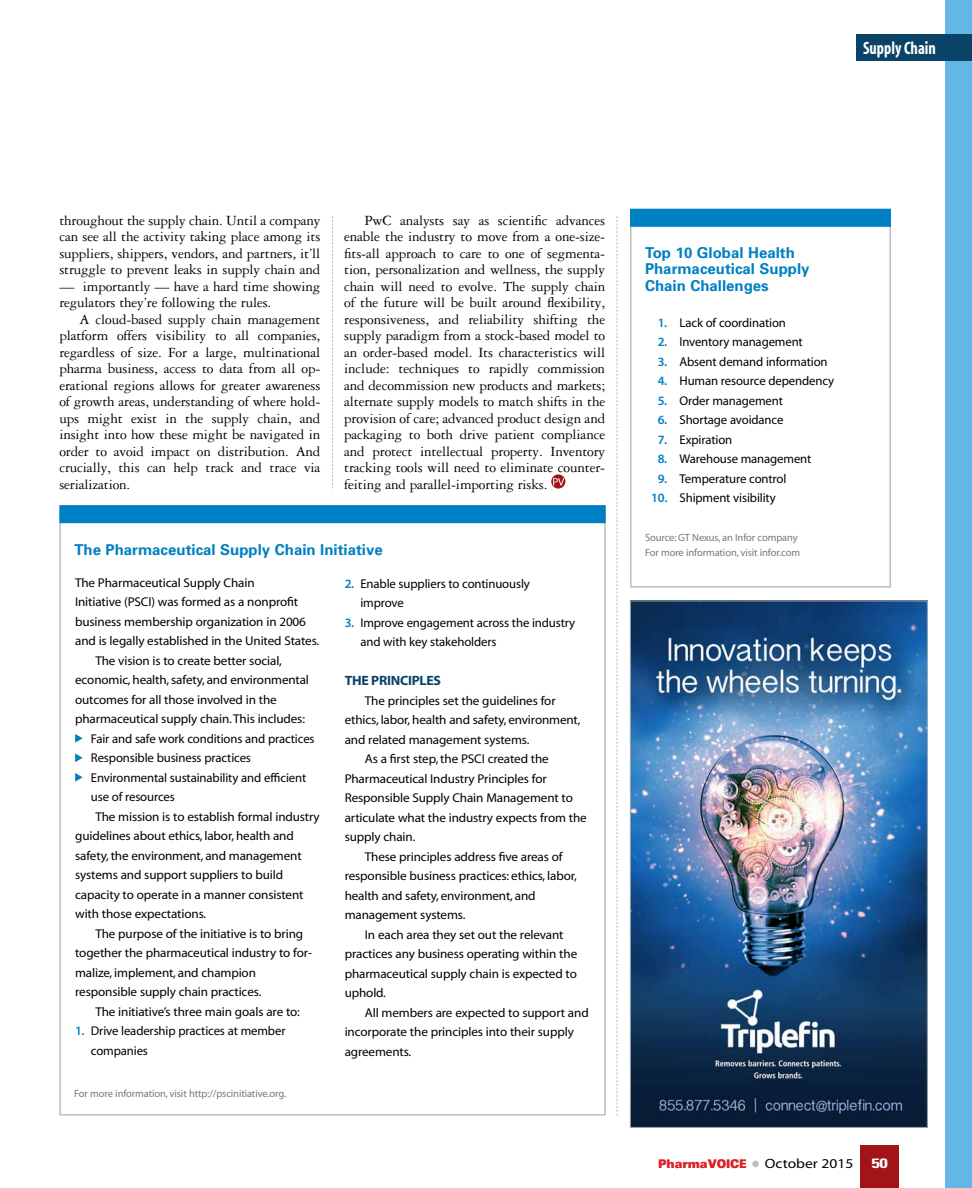
<style>
.page{position:relative;width:972px;height:1188px;background:#fff}
.page>*{position:absolute;margin:0;border:0;box-sizing:border-box;transform-origin:0 0}
.t1{font:18px "Myriad MM 700 300";color:#fff;scale:.9 1}
.t2{font:15px/16.5px "Garamond Three";letter-spacing:-.01em;color:#000;text-align:justify}
.t3{font:700 15px/16.5px "Univers";color:#0080c2}
.t4{font:13.5px "Myriad MM 700 600";letter-spacing:-.02em;color:#094368}
.t5{font:700 condensed 13.5px "Univers";color:#fff;scale:1.4 1}
.t6{font:12.75px/19.5px "Myriad MM 400 600";letter-spacing:-.01em;color:#000}
.t7{font:900 expanded 12px "Univers";letter-spacing:-.01em;color:#da2128;scale:.75 1}
.t8{font:10.5px/15px "Myriad MM 400 600";letter-spacing:-.01em;color:#77787b}
.s1{font-family:"Myriad MM 565 600";color:#0080c2}
.s2{color:#bcbec0}
.s3{font-family:"Myriad MM 400 600";font-weight:400;font-stretch:normal;font-size:13.5px;color:#000}
</style>
<div class="page">
<div style="left:860px;top:1145px;width:39px;height:43px;background:#a31418"></div>
<div style="left:946px;top:0;width:26px;height:1188px;background:#63b7e6"></div>
<svg style="left:332px;top:216px;width:1px;height:273px"></svg>
<svg style="left:617px;top:216px;width:1px;height:900px"></svg>
<img style="left:632px;top:603px;width:294px;height:523px">
<div style="left:630px;top:601px;width:298px;height:527px;border:1px solid #a7a9ac"></div>
<div style="left:630px;top:209px;width:261px;height:379px;border:2px solid #bcbec0"></div>
<div style="left:630px;top:209px;width:261px;height:18px;background:#0080c4"></div>
<div style="left:59px;top:505px;width:547px;height:18px;background:#0080c4"></div>
<svg style="left:75px;top:734px;width:8px;height:9px"></svg>
<svg style="left:75px;top:753px;width:8px;height:9px"></svg>
<svg style="left:75px;top:773px;width:8px;height:9px"></svg>
<div style="left:857px;top:34px;width:115px;height:26px;background:#094368"></div>
<svg style="left:551px;top:474px;width:14px;height:15px"></svg>
<svg style="left:553px;top:478px;width:11px;height:7px"></svg>
<h1 class="t1" style="left:863px;top:39px;width:82px">Supply Chain</h1>
<p class="t2" style="left:59px;top:212px;width:263px">throughout the supply chain. Until a company can see all the activity taking place among its suppliers, shippers, vendors, and partners, it’ll struggle to prevent leaks in supply chain and</p>
<p class="t2" style="left:59px;top:278px;width:263px">— importantly — have a hard time showing regulators they’re following the rules.</p>
<p class="t2" style="left:59px;top:311px;width:263px;text-indent:20px">A cloud-based supply chain management platform offers visibility to all companies, regardless of size. For a large, multinational pharma business, access to data from all op&shy;erational regions allows for greater awareness of growth areas, understanding of where hold&shy;ups might exist in the supply chain, and insight into how these might be navigated in order to avoid impact on distribution. And crucially, this can help track and trace via serialization.</p>
<p class="t2" style="left:344px;top:212px;width:263px;text-indent:20px">PwC analysts say as scientific advances enable the industry to move from a one-size&shy;fits-all approach to care to one of segmenta&shy;tion, personalization and wellness, the supply chain will need to evolve. The supply chain of the future will be built around flexibility, responsiveness, and reliability shifting the supply paradigm from a stock-based model to an order-based model. Its characteristics will include: techniques to rapidly commission and decommission new products and markets; alternate supply models to match shifts in the provision of care; advanced product design and packaging to both drive patient compliance and protect intellectual property. Inventory tracking tools will need to eliminate counter&shy;feiting and parallel-importing risks.</p>
<p class="t3" style="left:74px;top:540px;width:310px">The Pharmaceutical Supply Chain Initiative</p>
<p class="t6" style="left:75px;top:573px;width:181px">The Pharmaceutical Supply Chain</p>
<p class="t6" style="left:75px;top:593px;width:225px">Initiative (PSCI) was formed as a nonprofit</p>
<p class="t6" style="left:75px;top:612px;width:232px">business membership organization in 2006</p>
<p class="t6" style="left:75px;top:632px;width:246px">and is legally established in the United States.</p>
<p class="t6" style="left:95px;top:651px;width:188px">The vision is to create better social,</p>
<p class="t6" style="left:75px;top:671px;width:235px">economic, health, safety, and environmental</p>
<p class="t6" style="left:75px;top:690px;width:203px">outcomes for all those involved in the</p>
<p class="t6" style="left:75px;top:710px;width:231px">pharmaceutical supply chain. This includes:</p>
<p class="t6" style="left:91px;top:729px;width:225px">Fair and safe work conditions and practices</p>
<p class="t6" style="left:91px;top:749px;width:162px">Responsible business practices</p>
<p class="t6" style="left:91px;top:768px;width:217px">Environmental sustainability and efficient</p>
<p class="t6" style="left:91px;top:788px;width:85px">use of resources</p>
<p class="t6" style="left:95px;top:807px;width:226px">The mission is to establish formal industry</p>
<p class="t6" style="left:75px;top:827px;width:220px">guidelines about ethics, labor, health and</p>
<p class="t6" style="left:75px;top:846px;width:228px">safety, the environment, and management</p>
<p class="t6" style="left:75px;top:866px;width:209px">systems and support suppliers to build</p>
<p class="t6" style="left:75px;top:885px;width:230px">capacity to operate in a manner consistent</p>
<p class="t6" style="left:75px;top:905px;width:133px">with those expectations.</p>
<p class="t6" style="left:95px;top:924px;width:209px">The purpose of the initiative is to bring</p>
<p class="t6" style="left:75px;top:944px;width:238px">together the pharmaceutical industry to for-</p>
<p class="t6" style="left:75px;top:963px;width:182px">malize, implement, and champion</p>
<p class="t6" style="left:75px;top:983px;width:188px">responsible supply chain practices.</p>
<p class="t6" style="left:95px;top:1002px;width:206px">The initiative’s three main goals are to:</p>
<p class="t6" style="left:91px;top:1022px;width:196px;text-indent:-16px"><span class="s1">1.</span> Drive leadership practices at member companies</p>
<p class="t6" style="left:360px;top:574px;width:171px;text-indent:-16px"><span class="s1">2.</span> Enable suppliers to continuously improve</p>
<p class="t6" style="left:360px;top:613px;width:216px;text-indent:-16px"><span class="s1">3.</span> Improve engagement across the industry and with key stakeholders</p>
<p class="t4" style="left:345px;top:674px;width:98px">THE PRINCIPLES</p>
<p class="t6" style="left:365px;top:691px;width:192px">The principles set the guidelines for</p>
<p class="t6" style="left:345px;top:711px;width:237px">ethics, labor, health and safety, environment,</p>
<p class="t6" style="left:345px;top:730px;width:186px">and related management systems.</p>
<p class="t6" style="left:365px;top:750px;width:185px">As a first step, the PSCI created the</p>
<p class="t6" style="left:345px;top:769px;width:204px">Pharmaceutical Industry Principles for</p>
<p class="t6" style="left:345px;top:789px;width:230px">Responsible Supply Chain Management to</p>
<p class="t6" style="left:345px;top:808px;width:244px">articulate what the industry expects from the</p>
<p class="t6" style="left:345px;top:828px;width:72px">supply chain.</p>
<p class="t6" style="left:365px;top:847px;width:199px">These principles address five areas of</p>
<p class="t6" style="left:345px;top:867px;width:234px">responsible business practices: ethics, labor,</p>
<p class="t6" style="left:345px;top:886px;width:192px">health and safety, environment, and</p>
<p class="t6" style="left:345px;top:906px;width:122px">management systems.</p>
<p class="t6" style="left:365px;top:925px;width:200px">In each area they set out the relevant</p>
<p class="t6" style="left:345px;top:945px;width:234px">practices any business operating within the</p>
<p class="t6" style="left:345px;top:964px;width:234px">pharmaceutical supply chain is expected to</p>
<p class="t6" style="left:345px;top:984px;width:43px">uphold.</p>
<p class="t6" style="left:365px;top:1003px;width:225px">All members are expected to support and</p>
<p class="t6" style="left:345px;top:1023px;width:231px">incorporate the principles into their supply</p>
<p class="t6" style="left:345px;top:1042px;width:68px">agreements.</p>
<p class="t8" style="left:74px;top:1087px;width:214px">For more information, visit http://pscinitiative.org.</p>
<p class="t3" style="left:645px;top:243px;width:166px">Top 10 Global Health<br>Pharmaceutical Supply<br>Chain Challenges</p>
<p class="t6" style="left:658px;top:313px;width:130px"><span class="s1">1.</span> Lack of coordination</p>
<p class="t6" style="left:658px;top:333px;width:147px"><span class="s1">2.</span> Inventory management</p>
<p class="t6" style="left:658px;top:352px;width:171px"><span class="s1">3.</span> Absent demand information</p>
<p class="t6" style="left:658px;top:372px;width:178px"><span class="s1">4.</span> Human resource dependency</p>
<p class="t6" style="left:658px;top:391px;width:127px"><span class="s1">5.</span> Order management</p>
<p class="t6" style="left:658px;top:411px;width:127px"><span class="s1">6.</span> Shortage avoidance</p>
<p class="t6" style="left:658px;top:430px;width:76px"><span class="s1">7.</span> Expiration</p>
<p class="t6" style="left:658px;top:450px;width:155px"><span class="s1">8.</span> Warehouse management</p>
<p class="t6" style="left:658px;top:469px;width:130px"><span class="s1">9.</span> Temperature control</p>
<p class="t6" style="left:651px;top:489px;width:126px"><span class="s1">10.</span> Shipment visibility</p>
<p class="t8" style="left:645px;top:531px;width:157px">Source: GT Nexus, an Infor company<br>For more information, visit infor.com</p>
<p class="t7" style="left:658px;top:1157px;width:262px">PharmaVOICE <span class="s2">●</span> <span class="s3">October 2015</span></p>
<p class="t5" style="left:871px;top:1155px;width:13px">50</p>
</div>
